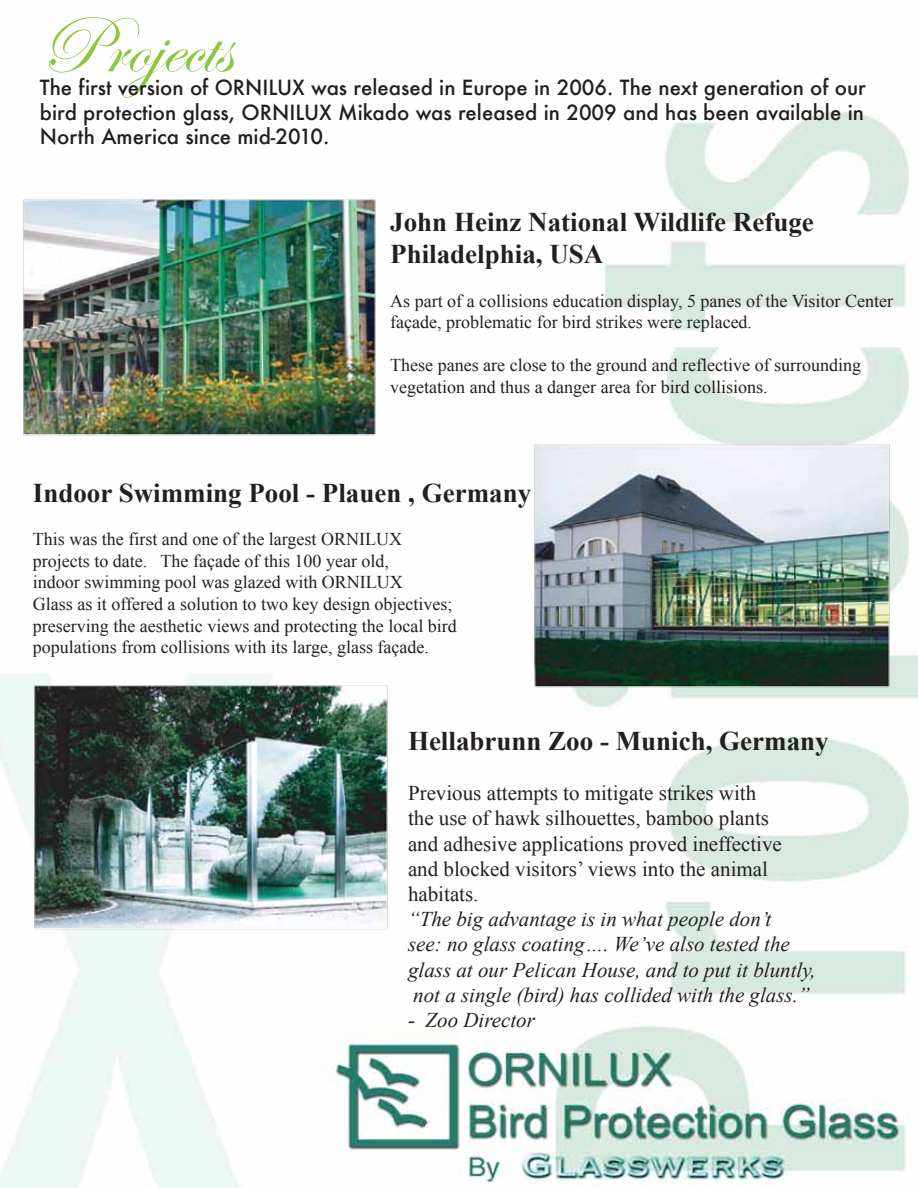
<style>
.page{position:relative;width:918px;height:1188px;background:#fff}
.page>*{position:absolute;margin:0;border:0;box-sizing:border-box;transform-origin:0 0}
.t1{font:81.75px "Edwardian Script ITC";color:#8dc63f}
.t2{font:700 27px/32.4px "Times New Roman";color:#231f20}
.t3{font:21px/25.2px "Times New Roman";color:#231f20}
.t4{font:italic 21px "Times New Roman";color:#231f20}
.t5{font:500 20.4px/24.6px "Futura";color:#231f20;text-align:justify}
.t6{font:18px/21.6px "Times New Roman";color:#231f20}
.s1{font-style:italic}
</style>
<div class="page">
<img style="left:0;top:112px;width:918px;height:1076px">
<img style="left:21px;top:198px;width:363px;height:245px">
<img style="left:33px;top:684px;width:362px;height:252px">
<img style="left:532px;top:443px;width:365px;height:252px">
<p class="t1" style="left:40px;top:1px;width:193px">Projects</p>
<p class="t5" style="left:40px;top:75px;width:828px">The first version of ORNILUX was released in Europe in 2006. The next generation of our bird protection glass, ORNILUX Mikado was released in 2009 and has been available in North America since mid-2010.</p>
<p class="t2" style="left:390px;top:205px;width:425px">John Heinz National Wildlife Refuge<br>Philadelphia, USA</p>
<p class="t6" style="left:390px;top:289px;width:504px">As part of a collisions education display, 5 panes of the Visitor Center façade, problematic for bird strikes were replaced.</p>
<p class="t6" style="left:390px;top:354px;width:472px">These panes are close to the ground and reflective of surrounding vegetation and thus a danger area for bird collisions.</p>
<p class="t2" style="left:33px;top:476px;width:500px">Indoor Swimming Pool - Plauen , Germany</p>
<p class="t6" style="left:33px;top:528px;width:425px">This was the first and one of the largest ORNILUX projects to date. The façade of this 100 year old,<br>indoor swimming pool was glazed with ORNILUX<br>Glass as it offered a solution to two key design objectives; preserving the aesthetic views and protecting the local bird populations from collisions with its large, glass façade.</p>
<p class="t2" style="left:408px;top:724px;width:422px">Hellabrunn Zoo - Munich, Germany</p>
<p class="t3" style="left:408px;top:780px;width:409px">Previous attempts to mitigate strikes with<br>the use of hawk silhouettes, bamboo plants<br>and adhesive applications proved ineffective and blocked visitors’ views into the animal habitats.<br><span class="s1">“The big advantage is in what people don’t<br>see: no glass coating…. We’ve also tested the glass at our Pelican House, and to put it bluntly, not a single (bird) has collided with the glass.”</span></p>
<p class="t4" style="left:408px;top:1005px;width:128px">- Zoo Director</p>
</div>
